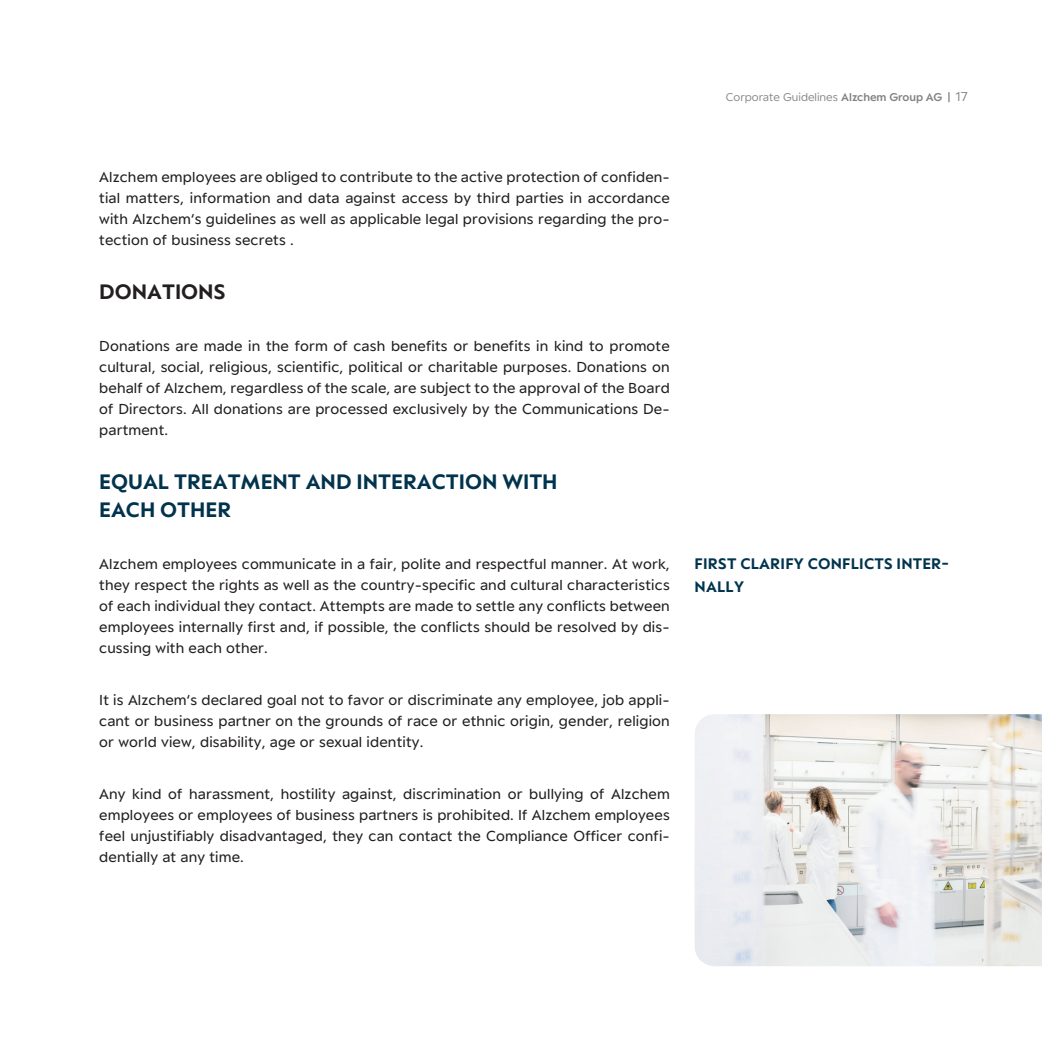
<style>
.page{position:relative;width:1042px;height:1042px;background:#fff}
.page>*{position:absolute;margin:0;border:0;box-sizing:border-box;transform-origin:0 0}
.t1{font:700 22.75px/28px "ACT";color:#02334d}
.t2{font:700 22.75px "ACT";color:#231f20}
.t3{font:700 16.62px/22.8px "ACT";letter-spacing:.01em;color:#02334d}
.t4{font:15.75px/21px "ACT";letter-spacing:.01em;color:#231f20;text-align:justify}
.t5{font:300 12.25px "ACT";color:#808285}
.s1{font-weight:600}
.s2{font-size:14px}
</style>
<div class="page">
<img style="left:695px;top:714px;width:347px;height:252px">
<p class="t5" style="left:726px;top:87px;width:243px">Corporate Guidelines <span class="s1">Alzchem Group AG |</span> <span class="s2">17</span></p>
<p class="t4" style="left:99px;top:166px;width:572px">Alzchem employees are obliged to contribute to the active protection of confiden&shy;tial matters, information and data against access by third parties in accordance with Alzchem‘s guidelines as well as applicable legal provisions regarding the pro&shy;tection of business secrets .</p>
<h1 class="t2" style="left:99px;top:274px;width:128px">DONATIONS</h1>
<p class="t4" style="left:99px;top:335px;width:572px">Donations are made in the form of cash benefits or benefits in kind to promote cultural, social, religious, scientific, political or charitable purposes. Donations on behalf of Alzchem, regardless of the scale, are subject to the approval of the Board of Directors. All donations are processed exclusively by the Communications De&shy;partment.</p>
<h1 class="t1" style="left:99px;top:467px;width:460px">EQUAL TREATMENT AND INTERACTION WITH<br>EACH OTHER</h1>
<p class="t4" style="left:99px;top:553px;width:572px">Alzchem employees communicate in a fair, polite and respectful manner. At work, they respect the rights as well as the country-specific and cultural characteristics of each individual they contact. Attempts are made to settle any conflicts between employees internally first and, if possible, the conflicts should be resolved by dis&shy;cussing with each other.</p>
<p class="t4" style="left:99px;top:689px;width:572px">It is Alzchem‘s declared goal not to favor or discriminate any employee, job appli&shy;cant or business partner on the grounds of race or ethnic origin, gender, religion or world view, disability, age or sexual identity.</p>
<p class="t4" style="left:99px;top:782px;width:572px">Any kind of harassment, hostility against, discrimination or bullying of Alzchem employees or employees of business partners is prohibited. If Alzchem employees feel unjustifiably disadvantaged, they can contact the Compliance Officer confi&shy;dentially at any time.</p>
<p class="t3" style="left:694px;top:551px;width:256px">FIRST CLARIFY CONFLICTS INTER-<br>NALLY</p>
</div>
